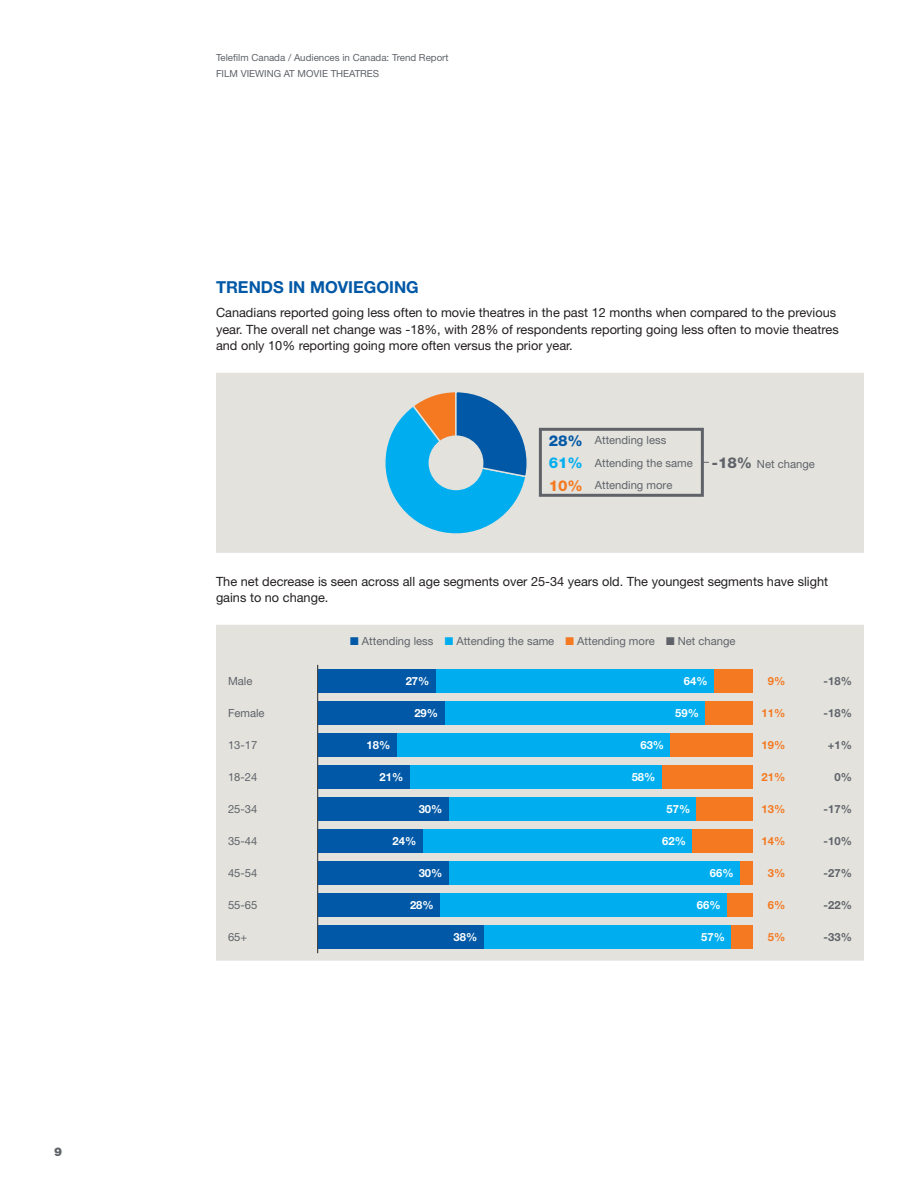
<style>
.page{position:relative;width:918px;height:1188px;background:#fff}
.page>*{position:absolute;margin:0;border:0;box-sizing:border-box;transform-origin:0 0}
.Titre_nivo_1{font:700 16.5px "Helvetica Neue LT Std";color:#0158a6}
.Texte_courant{font:800 15px "Helvetica Neue LT Std";color:#0158a6}
.Texte_courant-2{font:800 15px "Helvetica Neue LT Std";color:#00aeef}
.Texte_courant-3{font:800 15px "Helvetica Neue LT Std";color:#f47921}
.Texte_courant-4{font:12.75px/16.5px "Helvetica Neue LT Std";color:#231f20}
.t1{font:900 12px "Helvetica Neue LT Std";color:#5f6369}
.Texte_7_5{font:11.25px "Helvetica Neue LT Std";color:#5f6369}
.t2{font:700 11.25px "Helvetica Neue LT Std";color:#fff}
.t3{font:700 11.25px "Helvetica Neue LT Std";color:#5f6369}
.t4{font:700 11.25px "Helvetica Neue LT Std";color:#f47921}
.Haut_de_page{font:9.75px "Helvetica Neue LT Std";color:#5f6369}
.s1{font-weight:800;font-size:15px}
.s2{color:#0158a6}
.s3{color:#00aeef}
.s4{color:#f47921}
</style>
<div class="page">
<div style="left:216px;top:373px;width:648px;height:180px;background:#e3e2dd"></div>
<svg style="left:379px;top:390px;width:150px;height:150px;background:#60adcd"></svg>
<div style="left:429px;top:436px;width:54px;height:53px;background:#e3e2dd;border-radius:50%"></div>
<div style="left:429px;top:435px;width:54px;height:55px;border:2px solid #e3e2dd;border-radius:50%"></div>
<div style="left:216px;top:625px;width:648px;height:336px;background:#e3e2dd"></div>
<hr style="left:317px;top:665px;width:1px;height:32px;background:#231f20">
<hr style="left:317px;top:697px;width:1px;height:32px;background:#231f20">
<hr style="left:317px;top:729px;width:1px;height:32px;background:#231f20">
<hr style="left:317px;top:761px;width:1px;height:32px;background:#231f20">
<hr style="left:317px;top:793px;width:1px;height:32px;background:#231f20">
<hr style="left:317px;top:825px;width:1px;height:32px;background:#231f20">
<hr style="left:317px;top:857px;width:1px;height:32px;background:#231f20">
<hr style="left:317px;top:889px;width:1px;height:32px;background:#231f20">
<hr style="left:317px;top:921px;width:1px;height:32px;background:#231f20">
<div style="left:714px;top:669px;width:39px;height:23px;background:#f47921"></div>
<div style="left:435px;top:669px;width:279px;height:23px;background:#00aeef"></div>
<div style="left:318px;top:669px;width:117px;height:23px;background:#0158a6"></div>
<div style="left:705px;top:701px;width:48px;height:23px;background:#f47921"></div>
<div style="left:444px;top:701px;width:261px;height:23px;background:#00aeef"></div>
<div style="left:318px;top:701px;width:126px;height:23px;background:#0158a6"></div>
<div style="left:670px;top:733px;width:83px;height:23px;background:#f47921"></div>
<div style="left:396px;top:733px;width:274px;height:23px;background:#00aeef"></div>
<div style="left:318px;top:733px;width:78px;height:23px;background:#0158a6"></div>
<div style="left:661px;top:765px;width:92px;height:24px;background:#f47921"></div>
<div style="left:409px;top:765px;width:252px;height:24px;background:#00aeef"></div>
<div style="left:318px;top:765px;width:91px;height:24px;background:#0158a6"></div>
<div style="left:696px;top:797px;width:57px;height:24px;background:#f47921"></div>
<div style="left:448px;top:797px;width:248px;height:24px;background:#00aeef"></div>
<div style="left:318px;top:797px;width:130px;height:24px;background:#0158a6"></div>
<div style="left:692px;top:830px;width:61px;height:23px;background:#f47921"></div>
<div style="left:422px;top:830px;width:270px;height:23px;background:#00aeef"></div>
<div style="left:318px;top:830px;width:104px;height:23px;background:#0158a6"></div>
<div style="left:740px;top:862px;width:13px;height:23px;background:#f47921"></div>
<div style="left:448px;top:862px;width:292px;height:23px;background:#00aeef"></div>
<div style="left:318px;top:862px;width:130px;height:23px;background:#0158a6"></div>
<div style="left:727px;top:894px;width:26px;height:23px;background:#f47921"></div>
<div style="left:440px;top:894px;width:287px;height:23px;background:#00aeef"></div>
<div style="left:318px;top:894px;width:122px;height:23px;background:#0158a6"></div>
<div style="left:731px;top:926px;width:22px;height:23px;background:#f47921"></div>
<div style="left:483px;top:926px;width:248px;height:23px;background:#00aeef"></div>
<div style="left:318px;top:926px;width:165px;height:23px;background:#0158a6"></div>
<div style="left:539px;top:428px;width:165px;height:69px;border:3px solid #5f6369"></div>
<p class="t1" style="left:54px;top:1144px;width:10px">9</p>
<p class="Haut_de_page" style="left:216px;top:52px;width:234px">Telefilm Canada / Audiences in Canada: Trend Report</p>
<p class="Haut_de_page" style="left:216px;top:68px;width:165px">FILM VIEWING AT MOVIE THEATRES</p>
<p class="Titre_nivo_1" style="left:216px;top:276px;width:204px">TRENDS IN MOVIEGOING</p>
<p class="Texte_courant-4" style="left:216px;top:304px;width:624px">Canadians reported going less often to movie theatres in the past 12 months when compared to the previous year. The overall net change was -18%, with 28% of respondents reporting going less often to movie theatres and only 10% reporting going more often versus the prior year.</p>
<p class="Texte_courant" style="left:549px;top:431px;width:36px">28%</p>
<p class="Texte_courant-2" style="left:549px;top:454px;width:36px">61%</p>
<p class="Texte_courant-3" style="left:549px;top:476px;width:36px">10%</p>
<p class="Texte_7_5" style="left:595px;top:434px;width:73px">Attending less</p>
<p class="Texte_7_5" style="left:595px;top:456px;width:99px">Attending the same</p>
<p class="Texte_7_5" style="left:595px;top:479px;width:79px">Attending more</p>
<p class="Texte_7_5" style="left:712px;top:457px;width:104px"><span class="s1">-18%</span> Net change</p>
<p class="Texte_courant-4" style="left:216px;top:573px;width:614px">The net decrease is seen across all age segments over 25-34 years old. The youngest segments have slight gains to no change.</p>
<p class="Texte_7_5" style="left:350px;top:635px;width:387px"><span class="s2">■</span> Attending less <span class="s3">■</span> Attending the same <span class="s4">■</span> Attending more ■ Net change</p>
<p class="Texte_7_5" style="left:228px;top:674px;width:26px">Male</p>
<p class="t2" style="left:406px;top:674px;width:25px">27%</p>
<p class="t2" style="left:684px;top:674px;width:25px">64%</p>
<p class="t4" style="left:768px;top:674px;width:19px">9%</p>
<p class="t3" style="left:824px;top:674px;width:30px">-18%</p>
<p class="Texte_7_5" style="left:228px;top:706px;width:38px">Female</p>
<p class="t2" style="left:414px;top:706px;width:25px">29%</p>
<p class="t2" style="left:675px;top:706px;width:25px">59%</p>
<p class="t4" style="left:762px;top:706px;width:25px">11%</p>
<p class="t3" style="left:824px;top:706px;width:30px">-18%</p>
<p class="Texte_7_5" style="left:228px;top:738px;width:31px">13-17</p>
<p class="t2" style="left:367px;top:738px;width:25px">18%</p>
<p class="t2" style="left:640px;top:738px;width:25px">63%</p>
<p class="t4" style="left:762px;top:738px;width:25px">19%</p>
<p class="t3" style="left:828px;top:738px;width:26px">+1%</p>
<p class="Texte_7_5" style="left:228px;top:770px;width:31px">18-24</p>
<p class="t2" style="left:380px;top:770px;width:25px">21%</p>
<p class="t2" style="left:632px;top:770px;width:25px">58%</p>
<p class="t4" style="left:762px;top:770px;width:25px">21%</p>
<p class="t3" style="left:834px;top:770px;width:19px">0%</p>
<p class="Texte_7_5" style="left:228px;top:802px;width:31px">25-34</p>
<p class="t2" style="left:419px;top:802px;width:25px">30%</p>
<p class="t2" style="left:667px;top:802px;width:25px">57%</p>
<p class="t4" style="left:762px;top:802px;width:25px">13%</p>
<p class="t3" style="left:824px;top:802px;width:30px">-17%</p>
<p class="Texte_7_5" style="left:228px;top:834px;width:31px">35-44</p>
<p class="t2" style="left:393px;top:834px;width:25px">24%</p>
<p class="t2" style="left:662px;top:834px;width:25px">62%</p>
<p class="t4" style="left:762px;top:834px;width:25px">14%</p>
<p class="t3" style="left:824px;top:834px;width:30px">-10%</p>
<p class="Texte_7_5" style="left:228px;top:866px;width:31px">45-54</p>
<p class="t2" style="left:419px;top:866px;width:25px">30%</p>
<p class="t2" style="left:710px;top:866px;width:25px">66%</p>
<p class="t4" style="left:768px;top:866px;width:19px">3%</p>
<p class="t3" style="left:824px;top:866px;width:30px">-27%</p>
<p class="Texte_7_5" style="left:228px;top:898px;width:31px">55-65</p>
<p class="t2" style="left:410px;top:898px;width:25px">28%</p>
<p class="t2" style="left:697px;top:898px;width:25px">66%</p>
<p class="t4" style="left:768px;top:898px;width:19px">6%</p>
<p class="t3" style="left:824px;top:898px;width:30px">-22%</p>
<p class="Texte_7_5" style="left:228px;top:930px;width:21px">65+</p>
<p class="t2" style="left:454px;top:930px;width:25px">38%</p>
<p class="t2" style="left:701px;top:930px;width:25px">57%</p>
<p class="t4" style="left:768px;top:930px;width:19px">5%</p>
<p class="t3" style="left:824px;top:930px;width:30px">-33%</p>
</div>
